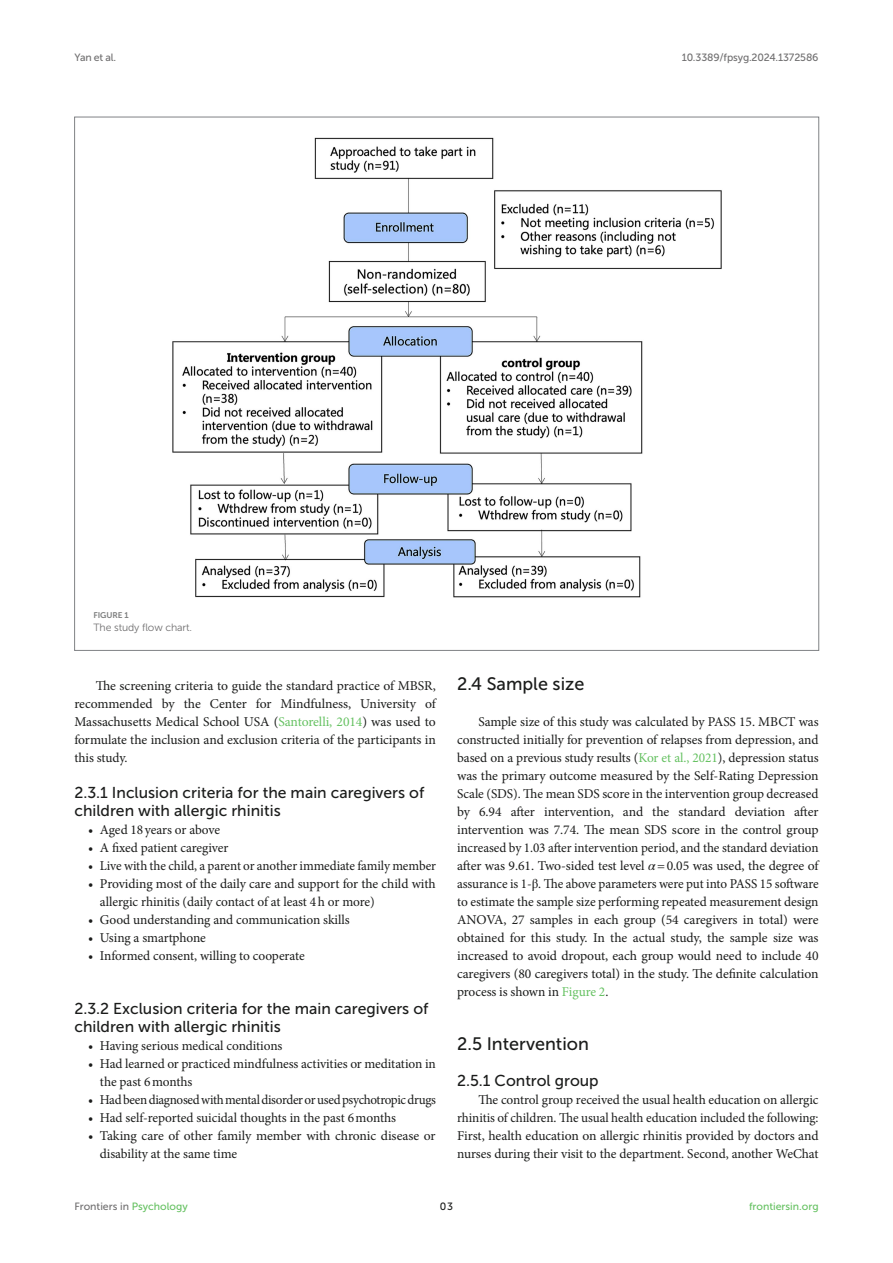
<style>
.page{position:relative;width:893px;height:1263px;background:#fff}
.page>*{position:absolute;margin:0;border:0;box-sizing:border-box;transform-origin:0 0}
.HEAD_2{font:18px "Museo Sans 500";color:#1b1c1b}
.HEAD_3{font:15.75px/18px "Museo Sans 500";color:#1b1c1b}
.HEAD_3_after_HEAD_2{font:15.75px "Museo Sans 500";color:#1b1c1b}
.TEXT_FLUSH{font:13.5px/18px "Minion Pro";letter-spacing:-.005em;color:#1b1c1b;text-align:justify}
.BL_MID{font:13.5px/18px "Minion Pro";letter-spacing:-.01em;color:#1b1c1b}
.TEXT{font:13.5px/18px "Minion Pro";letter-spacing:-.005em;color:#1b1c1b;text-align:justify}
.BL_BLW{font:13.5px/18px "Minion Pro";letter-spacing:-.005em;color:#1b1c1b}
.t1{font:10.5px "Museo Sans 500";letter-spacing:-.015em;color:#706f70}
.FIG_HD{font:10.5px "Museo Sans 300";letter-spacing:-.01em;color:#706f70}
.t2{font:10.5px "Museo Sans 500";color:#65c161}
.t3{font:10.5px "Museo Sans 500";color:#1b1c1b}
.FIG_HD-2{font:8.25px "Museo Sans 700";letter-spacing:-.01em;color:#7e7f7f}
.s1{color:#65c161}
.s2{font-family:"STIX General";font-style:italic}
.s3{font-family:"STIX General"}
</style>
<div class="page">
<img style="left:172px;top:137px;width:550px;height:461px">
<p class="t1" style="left:74px;top:51px;width:43px">Yan et al.</p>
<p class="t1" style="left:682px;top:51px;width:138px">10.3389/fpsyg.2024.1372586</p>
<p class="FIG_HD-2" style="left:94px;top:610px;width:37px">FIGURE 1</p>
<p class="FIG_HD" style="left:94px;top:622px;width:100px">The study flow chart.</p>
<p class="TEXT" style="left:74px;top:677px;width:363px;text-indent:21px">The screening criteria to guide the standard practice of MBSR, recommended by the Center for Mindfulness, University of Massachusetts Medical School USA (<span class="s1">Santorelli, 2014</span>) was used to formulate the inclusion and exclusion criteria of the participants in this study.</p>
<p class="HEAD_3" style="left:74px;top:784px;width:351px">2.3.1 Inclusion criteria for the main caregivers of children with allergic rhinitis</p>
<p class="BL_MID" style="left:88px;top:821px;width:134px">• Aged 18years or above</p>
<p class="BL_MID" style="left:88px;top:839px;width:142px">• A fixed patient caregiver</p>
<p class="BL_MID" style="left:88px;top:857px;width:349px">• Live with the child, a parent or another immediate family member</p>
<p class="BL_MID" style="left:100px;top:875px;width:337px;text-indent:-12px">• Providing most of the daily care and support for the child with allergic rhinitis (daily contact of at least 4h or more)</p>
<p class="BL_MID" style="left:88px;top:911px;width:263px">• Good understanding and communication skills</p>
<p class="BL_MID" style="left:88px;top:929px;width:119px">• Using a smartphone</p>
<p class="BL_BLW" style="left:88px;top:947px;width:218px">• Informed consent, willing to cooperate</p>
<p class="HEAD_3" style="left:74px;top:1000px;width:356px">2.3.2 Exclusion criteria for the main caregivers of children with allergic rhinitis</p>
<p class="BL_MID" style="left:88px;top:1037px;width:196px">• Having serious medical conditions</p>
<p class="BL_MID" style="left:100px;top:1055px;width:337px;text-indent:-12px">• Had learned or practiced mindfulness activities or meditation in the past 6months</p>
<p class="BL_MID" style="left:88px;top:1091px;width:349px">• Had been diagnosed with mental disorder or used psychotropic drugs</p>
<p class="BL_MID" style="left:88px;top:1109px;width:309px">• Had self-reported suicidal thoughts in the past 6months</p>
<p class="BL_BLW" style="left:100px;top:1127px;width:337px;text-indent:-12px">• Taking care of other family member with chronic disease or disability at the same time</p>
<p class="HEAD_2" style="left:457px;top:674px;width:129px">2.4 Sample size</p>
<p class="TEXT_FLUSH" style="left:457px;top:713px;width:363px;text-indent:21px">Sample size of this study was calculated by PASS 15. MBCT was constructed initially for prevention of relapses from depression, and based on a previous study results (<span class="s1">Kor et al., 2021</span>), depression status was the primary outcome measured by the Self-Rating Depression Scale (SDS). The mean SDS score in the intervention group decreased by 6.94 after intervention, and the standard deviation after intervention was 7.74. The mean SDS score in the control group increased by 1.03 after intervention period, and the standard deviation after was 9.61. Two-sided test level <span class="s2">α</span>=0.05 was used, the degree of assurance is 1-<span class="s3">β</span>. The above parameters were put into PASS 15 software to estimate the sample size performing repeated measurement design ANOVA, 27 samples in each group (54 caregivers in total) were obtained for this study. In the actual study, the sample size was increased to avoid dropout, each group would need to include 40 caregivers (80 caregivers total) in the study. The definite calculation process is shown in <span class="s1">Figure 2</span>.</p>
<p class="HEAD_2" style="left:457px;top:1034px;width:133px">2.5 Intervention</p>
<p class="HEAD_3_after_HEAD_2" style="left:457px;top:1072px;width:143px">2.5.1 Control group</p>
<p class="TEXT_FLUSH" style="left:457px;top:1091px;width:363px;text-indent:21px">The control group received the usual health education on allergic rhinitis of children. The usual health education included the following:<br>First, health education on allergic rhinitis provided by doctors and nurses during their visit to the department. Second, another WeChat</p>
<p class="t1" style="left:74px;top:1200px;width:115px">Frontiers in <span class="s1">Psychology</span></p>
<p class="t3" style="left:440px;top:1200px;width:15px">03</p>
<p class="t2" style="left:749px;top:1200px;width:71px">frontiersin.org</p>
</div>
